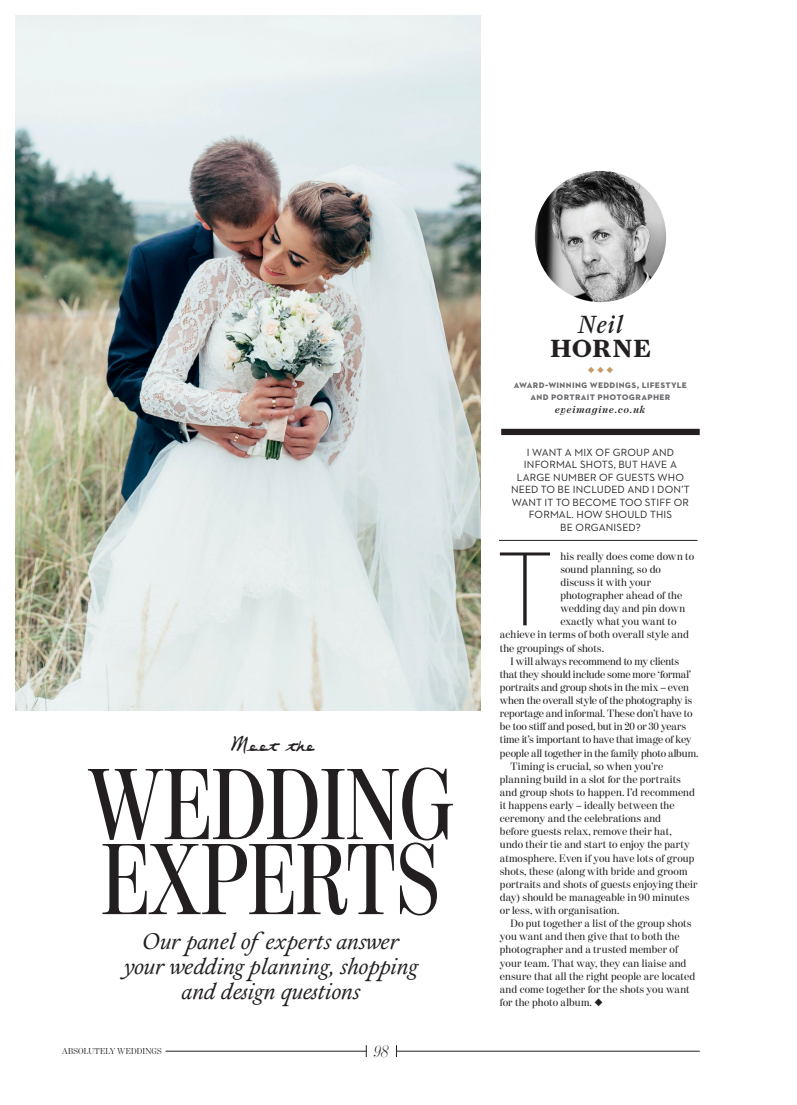
<style>
.page{position:relative;width:797px;height:1105px;background:#fff}
.page>*{position:absolute;margin:0;border:0;box-sizing:border-box;transform-origin:0 0}
.t1{font:300 107.12px "Neutraface 2 Display";color:#231f20}
.t2{font:100px/75px "Moderno FB Extra Cond";color:#231f20}
.t3{font:25px "Lefty";letter-spacing:-.04em;color:#231f20;scale:.95 1}
.t4{font:700 25px "Farnham Display";letter-spacing:.04em;color:#231f20}
.t5{font:italic 25px "Farnham Display";color:#231f20}
.t6{font:italic 22.5px/25px "Calendas Plus";color:#231f20;text-align:center}
.t7{font:italic 300 17.5px "Benton Mod Disp";color:#231f20}
.t8{font:10.62px "Moderno FB";color:#231f20}
.t9{font:10.62px/12.5px "Neutraface 2 Text";letter-spacing:.015em;color:#231f20;text-align:center}
.t10{font:700 10.62px/12.5px "Neutraface 2 Text";letter-spacing:.025em;color:#6c6d70;text-align:center}
.t11{font:10.62px "Moderno FB";letter-spacing:-.02em;color:#231f20}
.t12{font:italic 700 10px "Moderno FB";letter-spacing:.095em;color:#231f20}
.t13{font:8.75px "Benton Mod Disp";letter-spacing:.02em;color:#231f20}
.t14{font:8.75px "Zapf Dingbats ITC";color:#c29b66}
</style>
<div class="page">
<img style="left:535px;top:171px;width:131px;height:131px;border-radius:66px">
<div style="left:501px;top:429px;width:198px;height:6px;background:#231f20"></div>
<hr style="left:499px;top:540px;width:198px;height:1px;background:#231f20">
<img style="left:16px;top:16px;width:464px;height:695px">
<hr style="left:166px;top:1051px;width:200px;height:1px;background:#231f20">
<hr style="left:396px;top:1051px;width:303px;height:1px;background:#231f20">
<svg style="left:366px;top:1045px;width:1px;height:12px"></svg>
<h3 class="t3" style="left:229px;top:727px;width:91px">Meet the</h3>
<h2 class="t2" style="left:87px;top:772px;width:368px">WEDDING<br>EXPERTS</h2>
<h3 class="t6" style="left:123px;top:928px;width:296px">Our panel ofexperts answer your wedding planning, shopping and design questions</h3>
<p class="t13" style="left:62px;top:1046px;width:101px">ABSOLUTELY WEDDINGS</p>
<h3 class="t7" style="left:374px;top:1042px;width:16px">98</h3>
<h3 class="t5" style="left:578px;top:310px;width:46px">Neil</h3>
<h3 class="t4" style="left:550px;top:333px;width:102px">HORNE</h3>
<p class="t14" style="left:587px;top:366px;width:27px">◆ ◆ ◆</p>
<p class="t10" style="left:514px;top:378px;width:175px">AWARD-WINNING WEDDINGS, LIFESTYLE<br>AND PORTRAIT PHOTOGRAPHER</p>
<p class="t12" style="left:555px;top:404px;width:92px">eyeimagine.co.uk</p>
<p class="t9" style="left:511px;top:446px;width:180px">I WANT A MIX OF GROUP AND<br>INFORMAL SHOTS, BUT HAVE A<br>LARGE NUMBER OF GUESTS WHO<br>NEED TO BE INCLUDED AND I DON’T<br>WANT IT TO BECOME TOO STIFF OR<br>FORMAL. HOW SHOULD THIS<br>BE ORGANISED?</p>
<h1 class="t1" style="left:497px;top:531px;width:57px">T</h1>
<p class="t8" style="left:560px;top:550px;width:135px">his really does come down to</p>
<p class="t8" style="left:560px;top:563px;width:102px">sound planning, so do</p>
<p class="t8" style="left:560px;top:576px;width:92px">discuss it with your</p>
<p class="t8" style="left:560px;top:589px;width:123px">photographer ahead of the</p>
<p class="t8" style="left:560px;top:603px;width:126px">wedding day and pin down</p>
<p class="t8" style="left:560px;top:616px;width:118px">exactly what you want to</p>
<p class="t8" style="left:500px;top:629px;width:190px">achieve in terms of both overall style and</p>
<p class="t8" style="left:500px;top:642px;width:106px">the groupings of shots.</p>
<p class="t8" style="left:510px;top:655px;width:170px">I will always recommend to my clients</p>
<p class="t11" style="left:500px;top:668px;width:193px">that they should include some more ‘formal’</p>
<p class="t8" style="left:500px;top:681px;width:190px">portraits and group shots in the mix – even</p>
<p class="t8" style="left:500px;top:694px;width:194px">when the overall style of the photography is</p>
<p class="t8" style="left:500px;top:708px;width:194px">reportage and informal. These don’t have to</p>
<p class="t8" style="left:500px;top:721px;width:188px">be too stiff and posed, but in 20 or 30 years</p>
<p class="t8" style="left:500px;top:734px;width:193px">time it’s important to have that image of key</p>
<p class="t8" style="left:500px;top:747px;width:200px">people all together in the family photo album.</p>
<p class="t8" style="left:510px;top:760px;width:154px">Timing is crucial, so when you’re</p>
<p class="t8" style="left:500px;top:773px;width:182px">planning build in a slot for the portraits</p>
<p class="t8" style="left:500px;top:786px;width:196px">and group shots to happen. I’d recommend</p>
<p class="t8" style="left:500px;top:799px;width:176px">it happens early – ideally between the</p>
<p class="t8" style="left:500px;top:813px;width:163px">ceremony and the celebrations and</p>
<p class="t8" style="left:500px;top:826px;width:173px">before guests relax, remove their hat,</p>
<p class="t8" style="left:500px;top:839px;width:192px">undo their tie and start to enjoy the party</p>
<p class="t8" style="left:500px;top:852px;width:196px">atmosphere. Even if you have lots of group</p>
<p class="t8" style="left:500px;top:865px;width:189px">shots, these (along with bride and groom</p>
<p class="t8" style="left:500px;top:878px;width:199px">portraits and shots of guests enjoying their</p>
<p class="t8" style="left:500px;top:891px;width:191px">day) should be manageable in 90 minutes</p>
<p class="t8" style="left:500px;top:904px;width:121px">or less, with organisation.</p>
<p class="t8" style="left:510px;top:917px;width:182px">Do put together a list of the group shots</p>
<p class="t8" style="left:500px;top:931px;width:181px">you want and then give that to both the</p>
<p class="t8" style="left:500px;top:944px;width:180px">photographer and a trusted member of</p>
<p class="t8" style="left:500px;top:957px;width:188px">your team. That way, they can liaise and</p>
<p class="t8" style="left:500px;top:970px;width:197px">ensure that all the right people are located</p>
<p class="t8" style="left:500px;top:983px;width:191px">and come together for the shots you want</p>
<p class="t8" style="left:500px;top:996px;width:104px">for the photo album. ◆</p>
</div>
